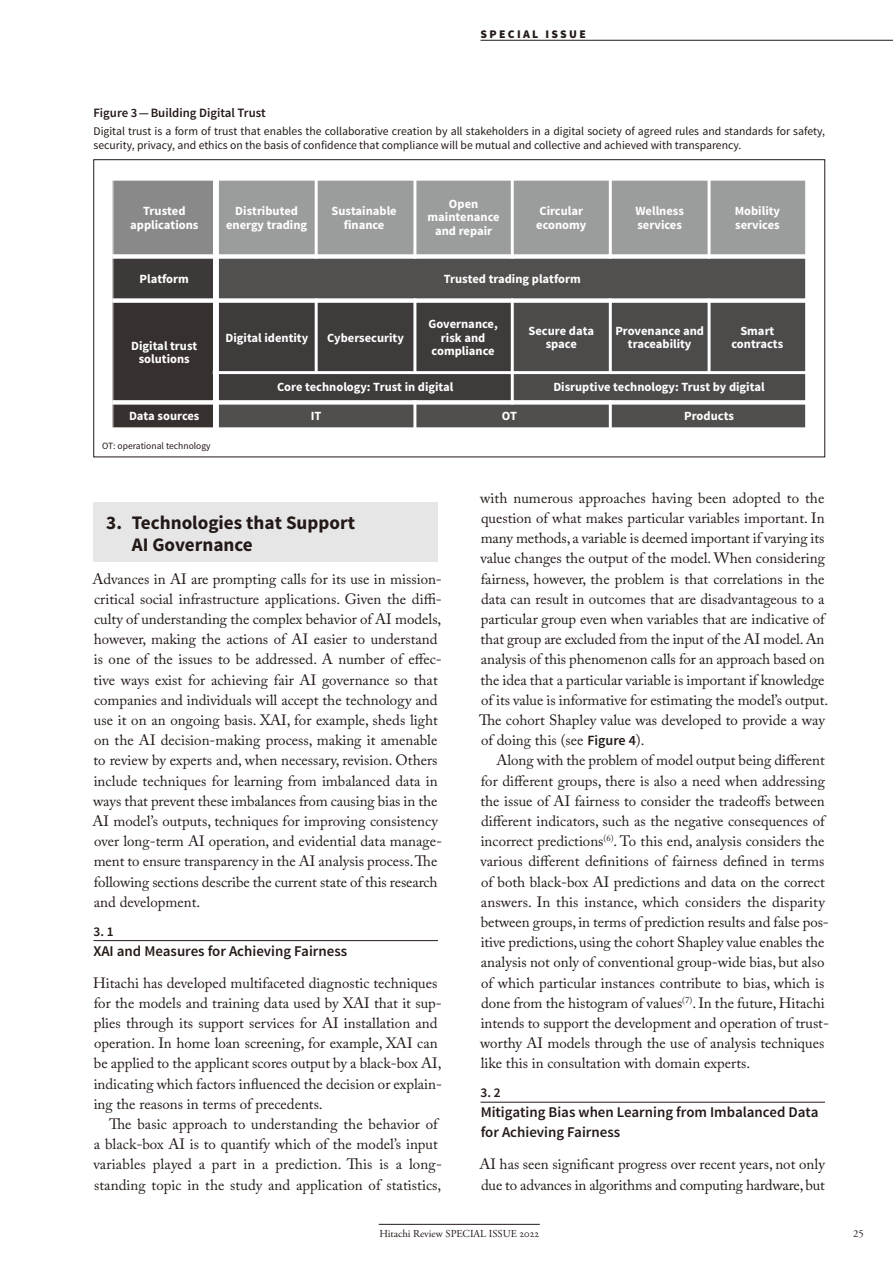
<style>
.page{position:relative;width:893px;height:1263px;background:#fff}
.page>*{position:absolute;margin:0;border:0;box-sizing:border-box;transform-origin:0 0}
.t1{font:700 19.2px/21.3px "Source Sans Pro";color:#231916}
.t2{font:14.85px/20.2px "Adobe Caslon Pro";color:#231916}
.t3{font:600 14.85px/20.2px "Source Sans Pro";color:#231916}
.t4{font:600 13.35px "Source Sans Pro";color:#231916}
.t5{font:600 12.75px "Source Sans Pro";color:#231916}
.t6{font:700 12.45px/13.2px "Source Sans Pro";color:#fff;text-align:center}
.t7{font:11.7px/13.8px "Source Sans Pro";color:#231916}
.t8{font:900 11.7px "Source Sans Pro";letter-spacing:.2em;color:#231916}
.t9{font:10.65px "Adobe Garamond Pro";color:#231916}
.t10{font:9.6px "Source Sans Pro";color:#231916}
.s1{font-family:"Source Sans Pro";font-weight:600;font-size:14.1px}
.s2{color:#fff}
</style>
<div class="page">
<hr style="left:379px;top:1224px;width:161px;height:1px;background:#231916">
<hr style="left:480px;top:40px;width:412px;height:1px;background:#231916">
<hr style="left:94px;top:940px;width:344px;height:1px;background:#231916">
<div style="left:94px;top:502px;width:344px;height:60px;background:#e6e6e7"></div>
<hr style="left:480px;top:1102px;width:345px;height:1px;background:#231916">
<div style="left:113px;top:180px;width:103px;height:76px;background:#898989"></div>
<div style="left:216px;top:180px;width:590px;height:76px;background:#9b9c9c"></div>
<div style="left:113px;top:257px;width:103px;height:44px;background:#3d3938"></div>
<div style="left:216px;top:257px;width:590px;height:44px;background:#52504f"></div>
<div style="left:113px;top:301px;width:103px;height:101px;background:#36302e"></div>
<div style="left:216px;top:301px;width:296px;height:72px;background:#3f3b3a"></div>
<div style="left:512px;top:301px;width:294px;height:72px;background:#4d4a4a"></div>
<div style="left:216px;top:373px;width:296px;height:29px;background:#3f3b3a"></div>
<div style="left:512px;top:373px;width:294px;height:29px;background:#4d4a4a"></div>
<div style="left:113px;top:402px;width:103px;height:26px;background:#36302e"></div>
<div style="left:216px;top:402px;width:590px;height:26px;background:#514f4e"></div>
<div style="left:213px;top:180px;width:6px;height:248px;background:#fff"></div>
<hr style="left:315px;top:180px;width:3px;height:79px;background:#fff">
<hr style="left:315px;top:299px;width:3px;height:75px;background:#fff">
<hr style="left:413px;top:180px;width:3px;height:79px;background:#fff">
<hr style="left:413px;top:299px;width:3px;height:75px;background:#fff">
<hr style="left:413px;top:400px;width:3px;height:28px;background:#fff">
<hr style="left:511px;top:180px;width:3px;height:79px;background:#fff">
<hr style="left:511px;top:299px;width:3px;height:105px;background:#fff">
<hr style="left:609px;top:180px;width:3px;height:79px;background:#fff">
<hr style="left:609px;top:299px;width:3px;height:75px;background:#fff">
<hr style="left:609px;top:400px;width:3px;height:28px;background:#fff">
<hr style="left:707px;top:180px;width:3px;height:79px;background:#fff">
<hr style="left:707px;top:299px;width:3px;height:75px;background:#fff">
<div style="left:112px;top:254px;width:694px;height:5px;background:#fff"></div>
<div style="left:112px;top:298px;width:694px;height:5px;background:#fff"></div>
<hr style="left:213px;top:371px;width:593px;height:3px;background:#fff">
<div style="left:112px;top:400px;width:694px;height:5px;background:#fff"></div>
<hr style="left:805px;top:180px;width:1px;height:248px;background:#fff">
<hr style="left:112px;top:180px;width:694px;height:1px;background:#fff">
<hr style="left:112px;top:427px;width:694px;height:1px;background:#fff">
<p class="t8" style="left:480px;top:27px;width:107px">SPECIAL ISSUE</p>
<p class="t5" style="left:94px;top:108px;width:174px">Figure 3 — Building Digital Trust</p>
<p class="t7" style="left:94px;top:125px;width:733px">Digital trust is a form of trust that enables the collaborative creation by all stakeholders in a digital society of agreed rules and standards for safety, security, privacy, and ethics on the basis of confidence that compliance will be mutual and collective and achieved with transparency.</p>
<p class="t6" style="left:130px;top:206px;width:70px">Trusted applications</p>
<p class="t6" style="left:140px;top:273px;width:51px">Platform</p>
<p class="t6" style="left:131px;top:341px;width:68px">Digital trust solutions</p>
<p class="t6" style="left:226px;top:206px;width:83px">Distributed energy trading</p>
<p class="t6" style="left:331px;top:206px;width:67px">Sustainable finance</p>
<p class="t6" style="left:428px;top:199px;width:74px">Open maintenance and repair</p>
<p class="t6" style="left:536px;top:206px;width:52px;text-align:left">Circular economy</p>
<p class="t6" style="left:635px;top:206px;width:50px;text-align:left">Wellness services</p>
<p class="t6" style="left:735px;top:206px;width:47px;text-align:left">Mobility services</p>
<p class="t6" style="left:444px;top:273px;width:139px">Trusted trading platform</p>
<p class="t6" style="left:428px;top:319px;width:71px">Governance, risk and compliance</p>
<p class="t6" style="left:528px;top:325px;width:67px">Secure data space</p>
<p class="t6" style="left:615px;top:325px;width:90px">Provenance and traceability</p>
<p class="t6" style="left:553px;top:381px;width:213px">Disruptive technology: Trust by digital</p>
<p class="t6" style="left:731px;top:325px;width:53px">Smart contracts</p>
<p class="t6" style="left:225px;top:333px;width:84px">Digital identity</p>
<p class="t6" style="left:327px;top:332px;width:78px">Cybersecurity</p>
<p class="t6" style="left:277px;top:381px;width:178px">Core technology: Trust in digital</p>
<p class="t6" style="left:129px;top:411px;width:72px">Data sources</p>
<p class="t6" style="left:311px;top:411px;width:12px">IT</p>
<p class="t6" style="left:502px;top:411px;width:17px">OT</p>
<p class="t6" style="left:684px;top:411px;width:51px">Products</p>
<p class="t10" style="left:102px;top:442px;width:110px">OT: operational technology</p>
<p class="t1" style="left:132px;top:512px;width:225px;text-indent:-26px">3. Technologies that Support<br>AI Governance</p>
<p class="t2" style="left:92px;top:570px;width:351px">Advances in AI are prompting calls for its use in mission&shy;critical social infrastructure applications. Given the diffi&shy;culty of understanding the complex behavior of AI models, however, making the actions of AI easier to understand is one of the issues to be addressed. A number of effec&shy;tive ways exist for achieving fair AI governance so that companies and individuals will accept the technology and use it on an ongoing basis. XAI, for example, sheds light on the AI decision-making process, making it amenable to review by experts and, when necessary, revision. Others include techniques for learning from imbalanced data in ways that prevent these imbalances from causing bias in the AI model’s outputs, techniques for improving consistency over long-term AI operation, and evidential data manage&shy;ment to ensure transparency in the AI analysis process. The following sections describe the current state of this research and development.</p>
<p class="t4" style="left:94px;top:926px;width:22px">3. 1</p>
<p class="t3" style="left:93px;top:942px;width:255px">XAI and Measures for Achieving Fairness</p>
<p class="t2" style="left:93px;top:974px;width:350px">Hitachi has developed multifaceted diagnostic techniques for the models and training data used by XAI that it sup&shy;plies through its support services for AI installation and operation. In home loan screening, for example, XAI can be applied to the applicant scores output by a black-box AI, indicating which factors influenced the decision or explain&shy;ing the reasons in terms of precedents.</p>
<p class="t2" style="left:93px;top:1116px;width:350px;text-indent:16px">The basic approach to understanding the behavior of a black-box AI is to quantify which of the model’s input variables played a part in a prediction. This is a long&shy;standing topic in the study and application of statistics,</p>
<p class="t2" style="left:479px;top:489px;width:351px">with numerous approaches having been adopted to the question of what makes particular variables important. In many methods, a variable is deemed important if varying its value changes the output of the model. When considering fairness, however, the problem is that correlations in the data can result in outcomes that are disadvantageous to a particular group even when variables that are indicative of that group are excluded from the input of the AI model. An analysis of this phenomenon calls for an approach based on the idea that a particular variable is important if knowledge of its value is informative for estimating the model’s output.<br>The cohort Shapley value was developed to provide a way of doing this (see <span class="s1">Figure 4</span>).</p>
<p class="t2" style="left:480px;top:752px;width:350px;text-indent:16px">Along with the problem of model output being different for different groups, there is also a need when addressing the issue of AI fairness to consider the tradeoffs between different indicators, such as the negative consequences of incorrect predictions<sup>(6)</sup>. To this end, analysis considers the various different definitions of fairness defined in terms of both black-box AI predictions and data on the correct answers. In this instance, which considers the disparity between groups, in terms of prediction results and false pos&shy;itive predictions, using the cohort Shapley value enables the analysis not only of conventional group-wide bias, but also of which particular instances contribute to bias, which is done from the histogram of values<sup>(7)</sup>. In the future, Hitachi intends to support the development and operation of trust&shy;worthy AI models through the use of analysis techniques like this in consultation with domain experts.</p>
<p class="t4" style="left:481px;top:1088px;width:22px">3. 2</p>
<p class="t3" style="left:481px;top:1104px;width:339px">Mitigating Bias when Learning from Imbalanced Data for Achieving Fairness</p>
<p class="t2" style="left:479px;top:1156px;width:347px">AI has seen significant progress over recent years, not only due to advances in algorithms and computing hardware, but</p>
<p class="t9" style="left:379px;top:1228px;width:161px">Hitachi Review SPECIAL ISSUE 2022</p>
<p class="t9" style="left:853px;top:1228px;width:15px">25<span class="s2">.</span></p>
</div>
